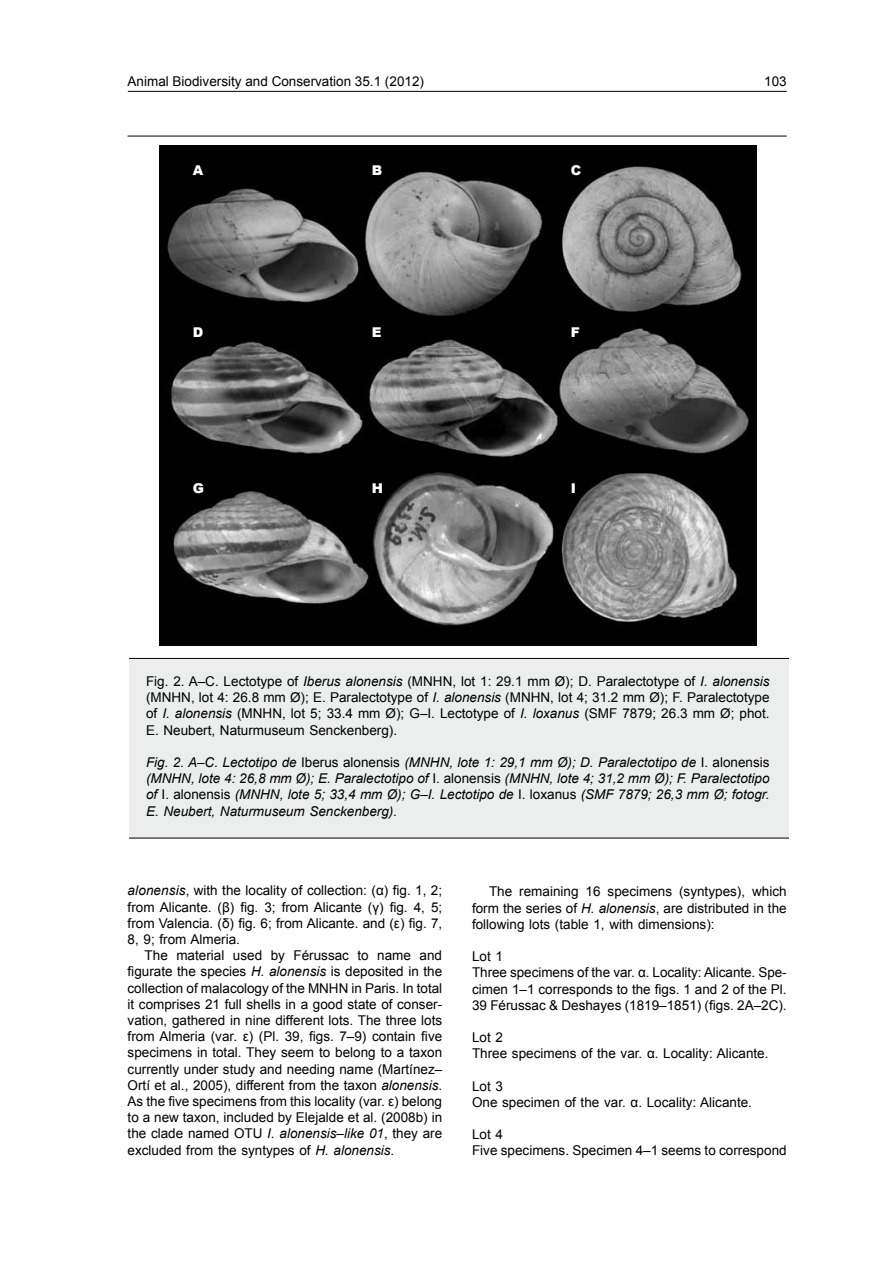
<style>
.page{position:relative;width:893px;height:1263px;background:#fff}
.page>*{position:absolute;margin:0;border:0;box-sizing:border-box;transform-origin:0 0}
.t1{font:13.5px/16.2px "Arial";color:#000;text-align:justify}
.t2{font:italic 13.5px/16.2px "Arial";color:#000;text-align:justify}
.t3{font:900 13.5px "Arial";color:#fff}
.s1{font-style:italic}
.s2{font-style:normal}
</style>
<div class="page">
<hr style="left:128px;top:91px;width:659px;height:1px;background:#000">
<div style="left:94px;top:658px;width:751px;height:180px;background:#eceded"></div>
<div style="left:55px;top:644px;width:74px;height:213px;background:#fff"></div>
<div style="left:789px;top:639px;width:104px;height:231px;background:#fff"></div>
<img style="left:159px;top:145px;width:598px;height:500px">
<hr style="left:128px;top:136px;width:659px;height:1px;background:#000">
<p class="t1" style="left:128px;top:73px;width:298px">Animal Biodiversity and Conservation 35.1 (2012)</p>
<p class="t1" style="left:764px;top:73px;width:24px">103</p>
<p class="t3" style="left:193px;top:160px;width:12px">A</p>
<p class="t3" style="left:372px;top:160px;width:12px">B</p>
<p class="t3" style="left:571px;top:160px;width:12px">C</p>
<p class="t3" style="left:193px;top:322px;width:12px">D</p>
<p class="t3" style="left:372px;top:322px;width:11px">E</p>
<p class="t3" style="left:571px;top:322px;width:11px">F</p>
<p class="t3" style="left:193px;top:479px;width:13px">G</p>
<p class="t3" style="left:372px;top:479px;width:13px">H</p>
<p class="t3" style="left:571px;top:479px;width:7px">I</p>
<p class="t1" style="left:146px;top:673px;width:625px">Fig. 2. A–C. Lectotype of <span class="s1">Iberus alonensis</span> (MNHN, lot 1: 29.1 mm Ø); D. Paralectotype of <span class="s1">I. alonensis </span>(MNHN, lot 4: 26.8 mm Ø); E. Paralectotype of <span class="s1">I. alonensis</span> (MNHN, lot 4; 31.2 mm Ø); F. Paralectotype of <span class="s1">I. alonensis</span> (MNHN, lot 5; 33.4 mm Ø); G–I. Lectotype of <span class="s1">I. loxanus</span> (SMF 7879; 26.3 mm Ø; phot.<br>E. Neubert, Naturmuseum Senckenberg).</p>
<p class="t2" style="left:146px;top:754px;width:625px">Fig. 2. A–C. Lectotipo de <span class="s2">Iberus alonensis</span> (MNHN, lote 1: 29,1 mm Ø); D. Paralectotipo de <span class="s2">I. alonensis </span>(MNHN, lote 4: 26,8 mm Ø); E. Paralectotipo of <span class="s2">I. alonensis</span> (MNHN, lote 4; 31,2 mm Ø); F. Paralectotipo of <span class="s2">I. alonensis</span> (MNHN, lote 5; 33,4 mm Ø); G–I. Lectotipo de <span class="s2">I. loxanus</span> (SMF 7879; 26,3 mm Ø; fotogr.<br>E. Neubert, Naturmuseum Senckenberg).</p>
<p class="t1" style="left:128px;top:883px;width:316px"><span class="s1">alonensis</span>, with the locality of collection: (α) fig. 1, 2; from Alicante. (β) fig. 3; from Alicante (γ) fig. 4, 5; from Valencia. (δ) fig. 6; from Alicante. and (ε) fig. 7, 8, 9; from Almeria.</p>
<p class="t1" style="left:128px;top:947px;width:316px;text-indent:17px">The material used by Férussac to name and figurate the species <span class="s1">H. alonensis</span> is deposited in the collection of malacology of the MNHN in Paris. In total it comprises 21 full shells in a good state of conser&shy;vation, gathered in nine different lots. The three lots from Almeria (var. ε) (Pl. 39, figs. 7–9) contain five specimens in total. They seem to belong to a taxon currently under study and needing name (Martínez– Ortí et al., 2005), different from the taxon <span class="s1">alonensis</span>.<br>As the five specimens from this locality (var. ε) belong to a new taxon, included by Elejalde et al. (2008b) in the clade named OTU <span class="s1">I. alonensis–like 01</span>, they are excluded from the syntypes of <span class="s1">H. alonensis</span>.</p>
<p class="t1" style="left:472px;top:884px;width:316px;text-indent:17px">The remaining 16 specimens (syntypes), which form the series of <span class="s1">H. alonensis</span>, are distributed in the following lots (table 1, with dimensions):</p>
<p class="t1" style="left:472px;top:948px;width:316px;text-align:left">Lot 1<br>Three specimens of the var. α. Locality: Alicante. Spe&shy;cimen 1–1 corresponds to the figs. 1 and 2 of the Pl.<br>39 Férussac &amp; Deshayes (1819–1851) (figs. 2A–2C).</p>
<p class="t1" style="left:472px;top:1029px;width:298px">Lot 2<br>Three specimens of the var. α. Locality: Alicante.</p>
<p class="t1" style="left:472px;top:1078px;width:281px">Lot 3<br>One specimen of the var. α. Locality: Alicante.</p>
<p class="t1" style="left:472px;top:1126px;width:316px">Lot 4<br>Five specimens. Specimen 4–1 seems to correspond</p>
</div>
